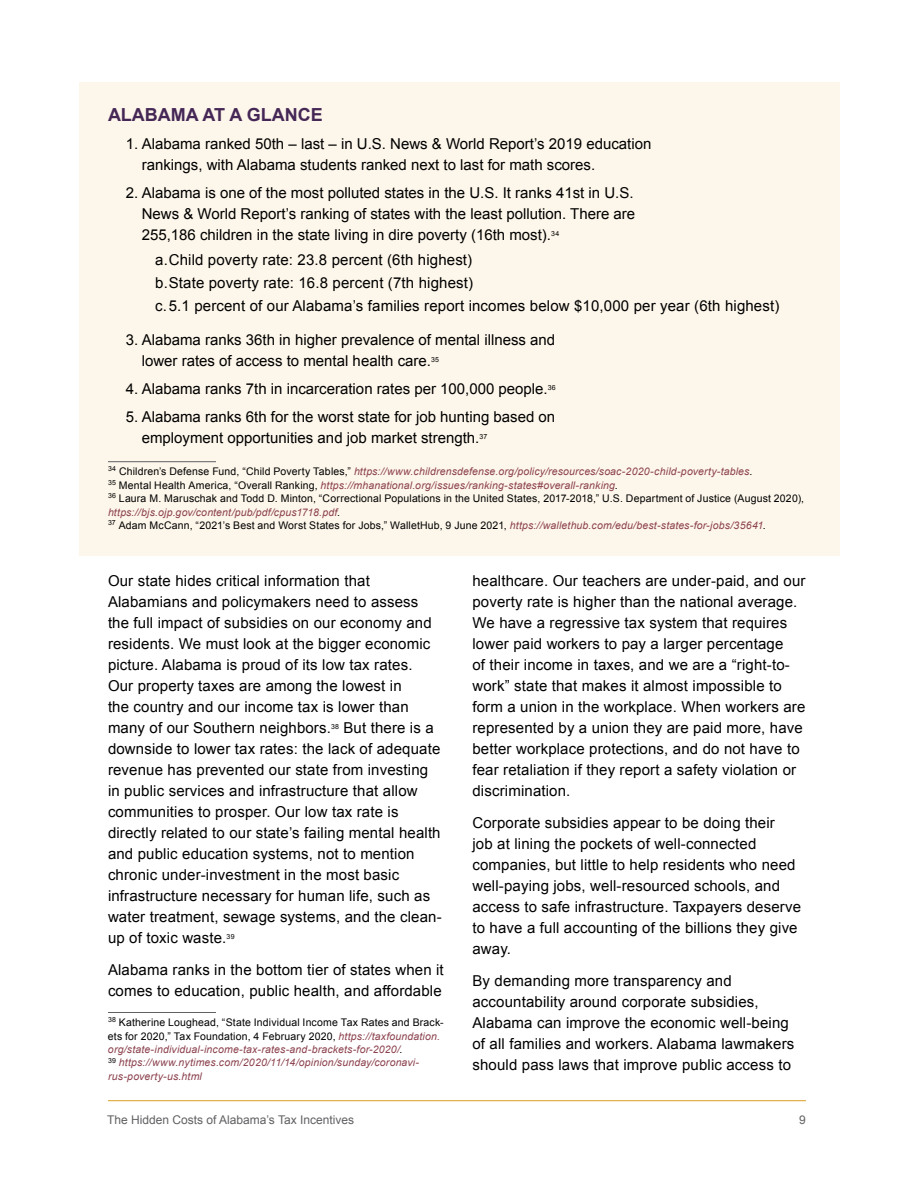
<style>
.page{position:relative;width:918px;height:1188px;background:#fff}
.page>*{position:absolute;margin:0;border:0;box-sizing:border-box;transform-origin:0 0}
.t1{font:700 18px "Arial";color:#452756}
.t2{font:15px/21px "Arial";letter-spacing:.01em;color:#000}
.t3{font:12px "Arial";color:#616063}
.t4{font:10.5px/13.5px "Arial";letter-spacing:.015em;color:#000}
.t5{font:italic 10.5px/13.5px "Arial";letter-spacing:.015em;color:#8b414d}
.s1{font-style:italic;color:#8b414d}
.s2{font-style:normal;color:#000}
</style>
<div class="page">
<hr style="left:108px;top:1100px;width:698px;height:1px;background:#db9e23">
<hr style="left:108px;top:1012px;width:108px;height:1px;background:#616063">
<div style="left:79px;top:82px;width:760px;height:473px;background:#fdf6ea"></div>
<hr style="left:108px;top:461px;width:108px;height:1px;background:#616063">
<p class="t1" style="left:108px;top:103px;width:216px">ALABAMA AT A GLANCE</p>
<p class="t2" style="left:142px;top:133px;width:511px;text-indent:-16px">1. Alabama ranked 50th – last – in U.S. News &amp; World Report’s 2019 education rankings, with Alabama students ranked next to last for math scores.</p>
<p class="t2" style="left:142px;top:182px;width:495px;text-align:justify;text-indent:-16px">2. Alabama is one of the most polluted states in the U.S. It ranks 41st in U.S.<br>News &amp; World Report’s ranking of states with the least pollution. There are 255,186 children in the state living in dire poverty (16th most).<sup>34</sup></p>
<p class="t2" style="left:155px;top:249px;width:626px;line-height:22.8px">a.Child poverty rate: 23.8 percent (6th highest)<br>b.State poverty rate: 16.8 percent (7th highest)<br>c.5.1 percent of our Alabama’s families report incomes below $10,000 per year (6th highest)</p>
<p class="t2" style="left:142px;top:330px;width:415px;text-indent:-16px">3. Alabama ranks 36th in higher prevalence of mental illness and lower rates of access to mental health care.<sup>35</sup></p>
<p class="t2" style="left:126px;top:378px;width:432px">4. Alabama ranks 7th in incarceration rates per 100,000 people.<sup>36</sup></p>
<p class="t2" style="left:142px;top:406px;width:415px;text-indent:-16px">5. Alabama ranks 6th for the worst state for job hunting based on employment opportunities and job market strength.<sup>37</sup></p>
<p class="t4" style="left:108px;top:465px;width:698px"><sup>34</sup> Children’s Defense Fund, “Child Poverty Tables,” <span class="s1">https://www.childrensdefense.org/policy/resources/soac-2020-child-poverty-tables</span>.<br><sup>35</sup> Mental Health America, “Overall Ranking, <span class="s1">https://mhanational.org/issues/ranking-states#overall-ranking</span>.<br><sup>36</sup> Laura M. Maruschak and Todd D. Minton, “Correctional Populations in the United States, 2017-2018,” U.S. Department of Justice (August 2020), <span class="s1">https://bjs.ojp.gov/content/pub/pdf/cpus1718.pdf</span>.<br><sup>37</sup> Adam McCann, “2021’s Best and Worst States for Jobs,” WalletHub, 9 June 2021, <span class="s1">https://wallethub.com/edu/best-states-for-jobs/35641</span>.</p>
<p class="t2" style="left:108px;top:571px;width:335px">Our state hides critical information that Alabamians and policymakers need to assess the full impact of subsidies on our economy and residents. We must look at the bigger economic picture. Alabama is proud of its low tax rates.<br>Our property taxes are among the lowest in<br>the country and our income tax is lower than many of our Southern neighbors.<sup>38</sup> But there is a downside to lower tax rates: the lack of adequate revenue has prevented our state from investing in public services and infrastructure that allow communities to prosper. Our low tax rate is directly related to our state’s failing mental health and public education systems, not to mention chronic under-investment in the most basic infrastructure necessary for human life, such as water treatment, sewage systems, and the clean&shy;up of toxic waste.<sup>39</sup></p>
<p class="t2" style="left:108px;top:959px;width:337px">Alabama ranks in the bottom tier of states when it comes to education, public health, and affordable</p>
<p class="t5" style="left:108px;top:1016px;width:337px"><sup>38</sup> <span class="s2">Katherine Loughead, “State Individual Income Tax Rates and Brack&shy;ets for 2020,” Tax Foundation, 4 February 2020,</span> https://taxfoundation. org/state-individual-income-tax-rates-and-brackets-for-2020/<span class="s2">.<br></span><sup>39</sup> https://www.nytimes.com/2020/11/14/opinion/sunday/coronavi&shy;rus-poverty-us.html</p>
<p class="t2" style="left:472px;top:571px;width:335px">healthcare. Our teachers are under-paid, and our poverty rate is higher than the national average.<br>We have a regressive tax system that requires lower paid workers to pay a larger percentage<br>of their income in taxes, and we are a “right-to&shy;work” state that makes it almost impossible to form a union in the workplace. When workers are represented by a union they are paid more, have better workplace protections, and do not have to fear retaliation if they report a safety violation or discrimination.</p>
<p class="t2" style="left:472px;top:812px;width:330px">Corporate subsidies appear to be doing their<br>job at lining the pockets of well-connected companies, but little to help residents who need well-paying jobs, well-resourced schools, and access to safe infrastructure. Taxpayers deserve to have a full accounting of the billions they give away.</p>
<p class="t2" style="left:472px;top:970px;width:323px">By demanding more transparency and accountability around corporate subsidies, Alabama can improve the economic well-being of all families and workers. Alabama lawmakers should pass laws that improve public access to</p>
<p class="t3" style="left:107px;top:1112px;width:249px">The Hidden Costs of Alabama’s Tax Incentives</p>
<p class="t3" style="left:799px;top:1112px;width:8px">9</p>
</div>
